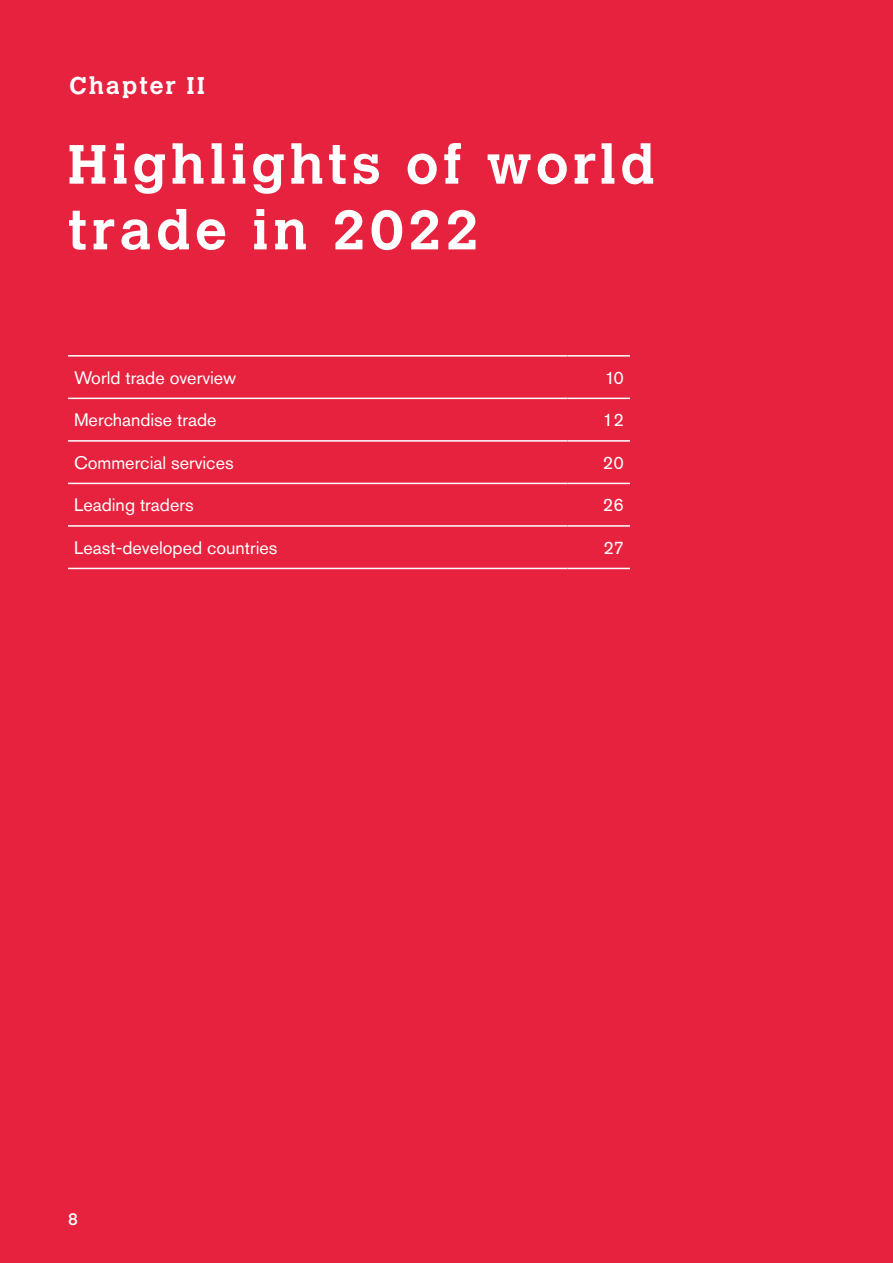
<style>
.page{position:relative;width:893px;height:1263px;background:#e6223e}
.page>*{position:absolute;margin:0;border:0;box-sizing:border-box;transform-origin:0 0}
.t1{font:700 54.75px/65.7px "Calvert MT Pro";letter-spacing:.08em;color:#fff}
.t2{font:700 24px "Calvert MT Pro";letter-spacing:.09em;color:#fff}
.t3{font:18px "Akzidenz Grotesk Std";color:#fff}
.t4{font:16.5px "Calvert MT Std";color:#fff}
</style>
<div class="page">
<hr style="left:68px;top:355px;width:499px;height:2px;background:#fff">
<hr style="left:567px;top:355px;width:63px;height:2px;background:#fff">
<hr style="left:68px;top:398px;width:499px;height:1px;background:#fff">
<hr style="left:567px;top:398px;width:63px;height:1px;background:#fff">
<hr style="left:68px;top:440px;width:499px;height:2px;background:#fff">
<hr style="left:567px;top:440px;width:63px;height:2px;background:#fff">
<hr style="left:68px;top:483px;width:499px;height:1px;background:#fff">
<hr style="left:567px;top:483px;width:63px;height:1px;background:#fff">
<hr style="left:68px;top:525px;width:499px;height:2px;background:#fff">
<hr style="left:567px;top:525px;width:63px;height:2px;background:#fff">
<hr style="left:68px;top:568px;width:499px;height:1px;background:#fff">
<hr style="left:567px;top:568px;width:63px;height:1px;background:#fff">
<h2 class="t2" style="left:70px;top:71px;width:136px">Chapter II</h2>
<h1 class="t1" style="left:68px;top:131px;width:588px">Highlights of world trade in 2022</h1>
<p class="t3" style="left:74px;top:367px;width:164px">World trade overview</p>
<p class="t3" style="left:605px;top:367px;width:21px">10</p>
<p class="t3" style="left:74px;top:409px;width:144px">Merchandise trade</p>
<p class="t3" style="left:603px;top:409px;width:22px">12</p>
<p class="t3" style="left:74px;top:452px;width:161px">Commercial services</p>
<p class="t3" style="left:603px;top:452px;width:22px">20</p>
<p class="t3" style="left:74px;top:494px;width:121px">Leading traders</p>
<p class="t3" style="left:603px;top:494px;width:22px">26</p>
<p class="t3" style="left:74px;top:537px;width:205px">Least-developed countries</p>
<p class="t3" style="left:603px;top:537px;width:22px">27</p>
<p class="t4" style="left:68px;top:1209px;width:11px">8</p>
</div>
